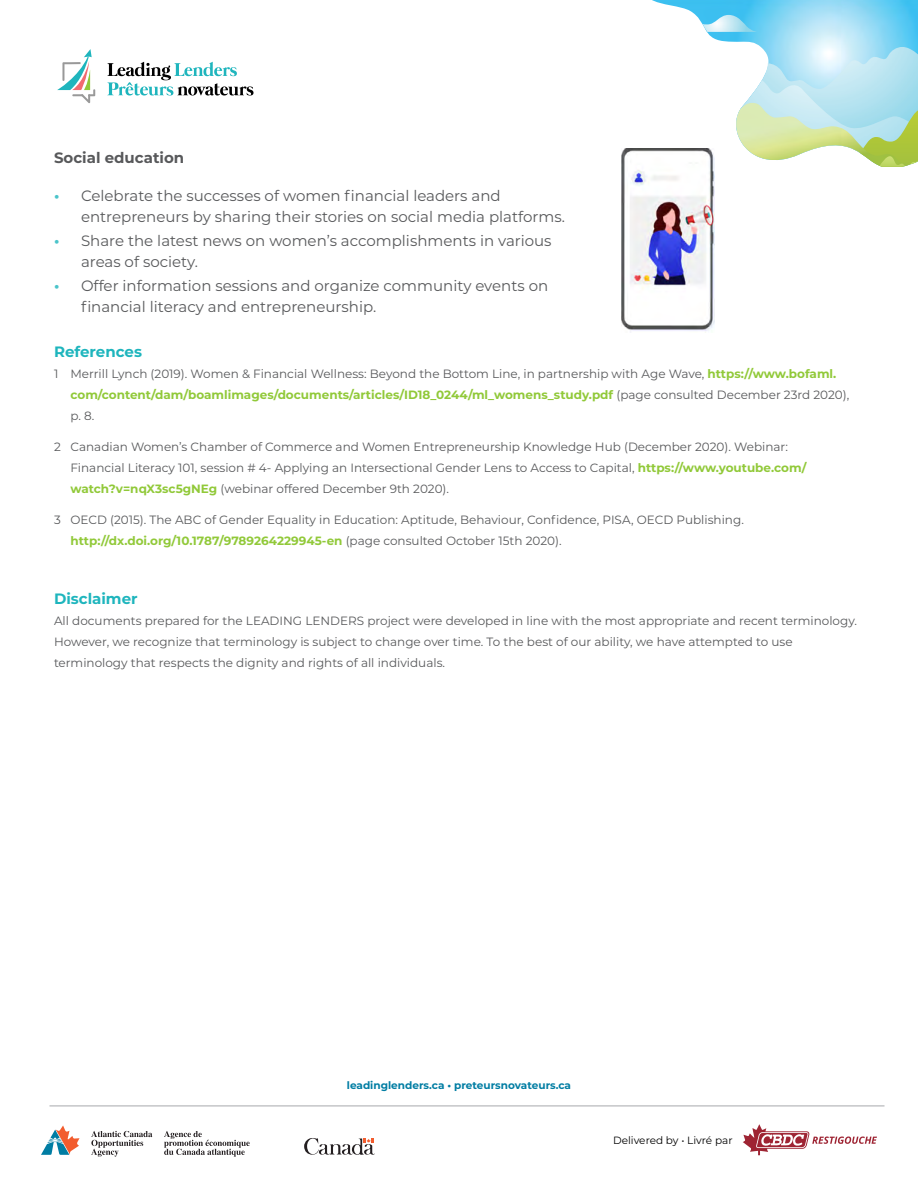
<style>
.page{position:relative;width:918px;height:1188px;background:#fff}
.page>*{position:absolute;margin:0;border:0;box-sizing:border-box;transform-origin:0 0}
.t1{font:15px/21px "Montserrat";color:#58595b}
.t2{font:700 15px "Montserrat";color:#1eb5bd}
.t3{font:700 15px "Montserrat";color:#58595b}
.t4{font:12px/21px "Montserrat";color:#58595b}
.t5{font:700 10.5px "Montserrat";color:#007da3}
.t6{font:10.5px "Montserrat";color:#000}
.s1{font-weight:700;color:#4bc4ca}
.s2{font-weight:700;color:#91c939}
</style>
<div class="page">
<img style="left:652px;top:0;width:266px;height:168px">
<img style="left:738px;top:47px;width:180px;height:33px">
<img style="left:734px;top:80px;width:184px;height:29px">
<img style="left:910px;top:109px;width:8px;height:58px">
<img style="left:725px;top:103px;width:185px;height:65px">
<svg style="left:910px;top:158px;width:8px;height:6px"></svg>
<img style="left:880px;top:156px;width:25px;height:11px">
<img style="left:703px;top:15px;width:55px;height:17px">
<svg style="left:57px;top:49px;width:38px;height:54px"></svg>
<svg style="left:107px;top:62px;width:147px;height:34px"></svg>
<hr style="left:49px;top:1106px;width:836px;height:1px;background:#a7a9ac">
<svg style="left:41px;top:1125px;width:39px;height:30px"></svg>
<svg style="left:91px;top:1131px;width:61px;height:26px"></svg>
<svg style="left:164px;top:1131px;width:86px;height:26px"></svg>
<svg style="left:304px;top:1138px;width:71px;height:17px"></svg>
<svg style="left:743px;top:1124px;width:134px;height:31px"></svg>
<img style="left:621px;top:148px;width:93px;height:185px">
<p class="t3" style="left:54px;top:147px;width:132px">Social education</p>
<p class="t1" style="left:81px;top:184px;width:485px;text-indent:-27px"><span class="s1">•</span> Celebrate the successes of women financial leaders and entrepreneurs by sharing their stories on social media platforms.</p>
<p class="t1" style="left:81px;top:230px;width:472px;text-indent:-27px"><span class="s1">•</span> Share the latest news on women’s accomplishments in various areas of society.</p>
<p class="t1" style="left:81px;top:275px;width:469px;text-indent:-27px"><span class="s1">•</span> Offer information sessions and organize community events on financial literacy and entrepreneurship.</p>
<p class="t2" style="left:54px;top:341px;width:90px">References</p>
<p class="t4" style="left:70px;top:363px;width:780px;text-indent:-16px">1 Merrill Lynch (2019). Women &amp; Financial Wellness: Beyond the Bottom Line, in partnership with Age Wave, <span class="s2">https://www.bofaml. com/content/dam/boamlimages/documents/articles/ID18_0244/ml_womens_study.pdf</span> (page consulted December 23rd 2020), p. 8.</p>
<p class="t4" style="left:70px;top:436px;width:737px;text-indent:-16px">2 Canadian Women’s Chamber of Commerce and Women Entrepreneurship Knowledge Hub (December 2020). Webinar:<br>Financial Literacy 101, session # 4- Applying an Intersectional Gender Lens to Access to Capital, <span class="s2">https://www.youtube.com/ watch?v=nqX3sc5gNEg</span> (webinar offered December 9th 2020).</p>
<p class="t4" style="left:70px;top:509px;width:675px;text-indent:-16px">3 OECD (2015). The ABC of Gender Equality in Education: Aptitude, Behaviour, Confidence, PISA, OECD Publishing. <span class="s2">http://dx.doi.org/10.1787/9789264229945-en</span> (page consulted October 15th 2020).</p>
<p class="t2" style="left:54px;top:588px;width:85px">Disclaimer</p>
<p class="t4" style="left:54px;top:609px;width:804px">All documents prepared for the LEADING LENDERS project were developed in line with the most appropriate and recent terminology.<br>However, we recognize that terminology is subject to change over time. To the best of our ability, we have attempted to use terminology that respects the dignity and rights of all individuals.</p>
<p class="t5" style="left:347px;top:1077px;width:226px">leadinglenders.ca • preteursnovateurs.ca</p>
<p class="t6" style="left:613px;top:1133px;width:121px">Delivered by • Livré par</p>
</div>
